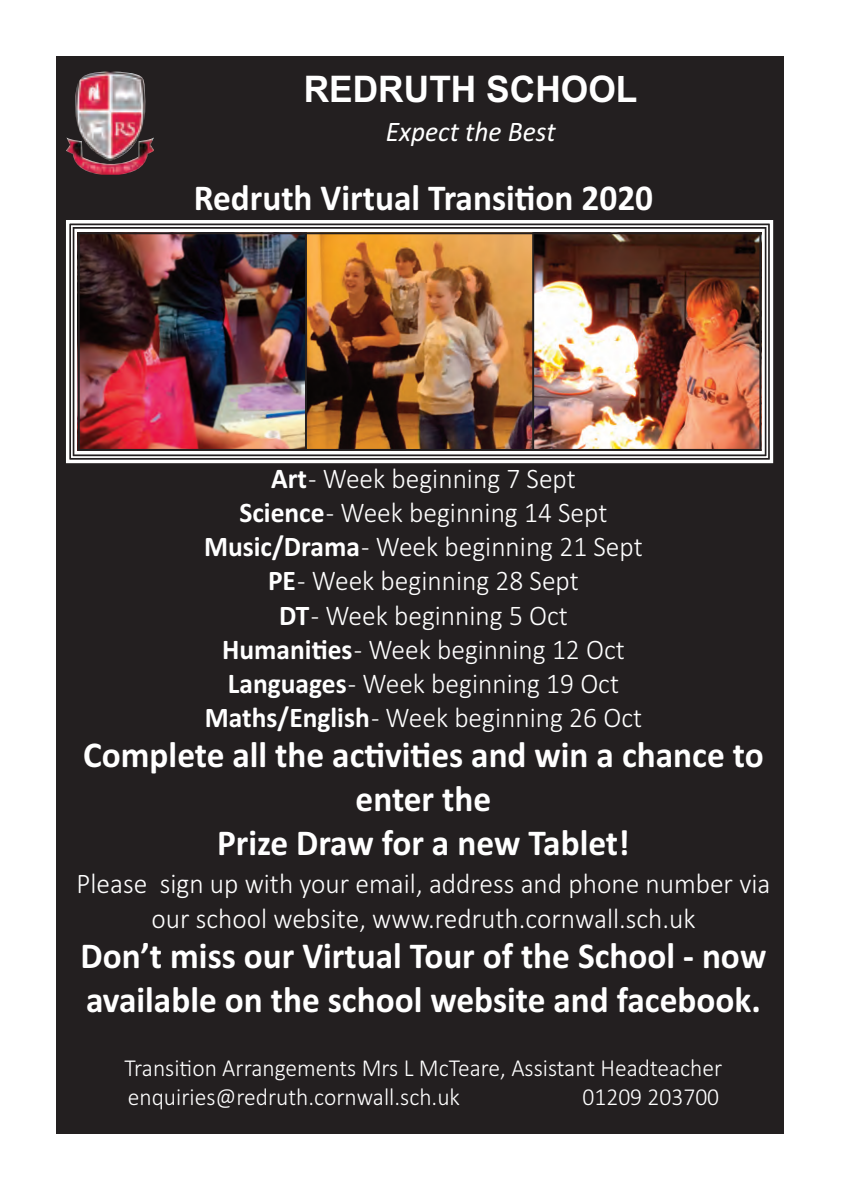
<style>
.page{position:relative;width:842px;height:1191px;background:#fff}
.page>*{position:absolute;margin:0;border:0;box-sizing:border-box;transform-origin:0 0}
.t1{font:700 36.6px/44px "Calibri";color:#fff;text-align:center;scale:.96 1}
.t2{font:700 36.6px "Arial";color:#fff;scale:.96 1}
.t3{font:300 28.6px/34.2px "Calibri";color:#fff;text-align:center;scale:.96 1}
.t4{font:italic 28.6px "Calibri";color:#fff;scale:.96 1}
.t5{font:300 24.4px/29.4px "Calibri";color:#fff;scale:.96 1}
.s1{font-weight:700}
</style>
<div class="page">
<div style="left:57px;top:57px;width:727px;height:1077px;background:#231f20"></div>
<img style="left:66px;top:71px;width:88px;height:104px">
<div style="left:66px;top:220px;width:707px;height:243px;border:3px solid #fff"></div>
<div style="left:71px;top:225px;width:697px;height:233px;border:2px solid #fff"></div>
<div style="left:74px;top:229px;width:691px;height:225px;border:3px solid #fff"></div>
<img style="left:80px;top:234px;width:225px;height:215px">
<img style="left:307px;top:234px;width:225px;height:215px">
<img style="left:534px;top:234px;width:225px;height:215px">
<hr style="left:78px;top:232px;width:683px;height:2px;background:#231f20">
<hr style="left:78px;top:449px;width:683px;height:2px;background:#231f20">
<p class="t2" style="left:304px;top:76px;width:349px">REDRUTH SCHOOL</p>
<p class="t4" style="left:386px;top:115px;width:178px">Expect the Best</p>
<p class="t1" style="left:194px;top:179px;width:480px">Redruth Virtual Transi-on 2020</p>
<p class="t3" style="left:204px;top:463px;width:458px"><span class="s1">Art</span> - Week beginning 7 Sept<br><span class="s1">Science</span> - Week beginning 14 Sept<br><span class="s1">Music/Drama</span> - Week beginning 21 Sept<br><span class="s1">PE</span> - Week beginning 28 Sept<br><span class="s1">DT</span> - Week beginning 5 Oct<br><span class="s1">Humani-es</span> - Week beginning 12 Oct<br><span class="s1">Languages</span> - Week beginning 19 Oct<br><span class="s1">Maths/English</span> - Week beginning 26 Oct</p>
<p class="t1" style="left:83px;top:736px;width:710px">Complete all the ac-vi-es and win a chance to enter the<br>Prize Draw for a new Tablet!</p>
<p class="t3" style="left:77px;top:869px;width:724px">Please sign up with your email, address and phone number via our school website, www.redruth.cornwall.sch.uk</p>
<p class="t1" style="left:81px;top:936px;width:716px;text-align:left">Don’t miss our Virtual Tour of the School - now available on the school website and facebook.</p>
<p class="t5" style="left:125px;top:1055px;width:624px">Transi-on Arrangements Mrs L McTeare, Assistant Headteacher enquiries@redruth.cornwall.sch.uk</p>
<p class="t5" style="left:582px;top:1084px;width:144px">01209 203700</p>
</div>
